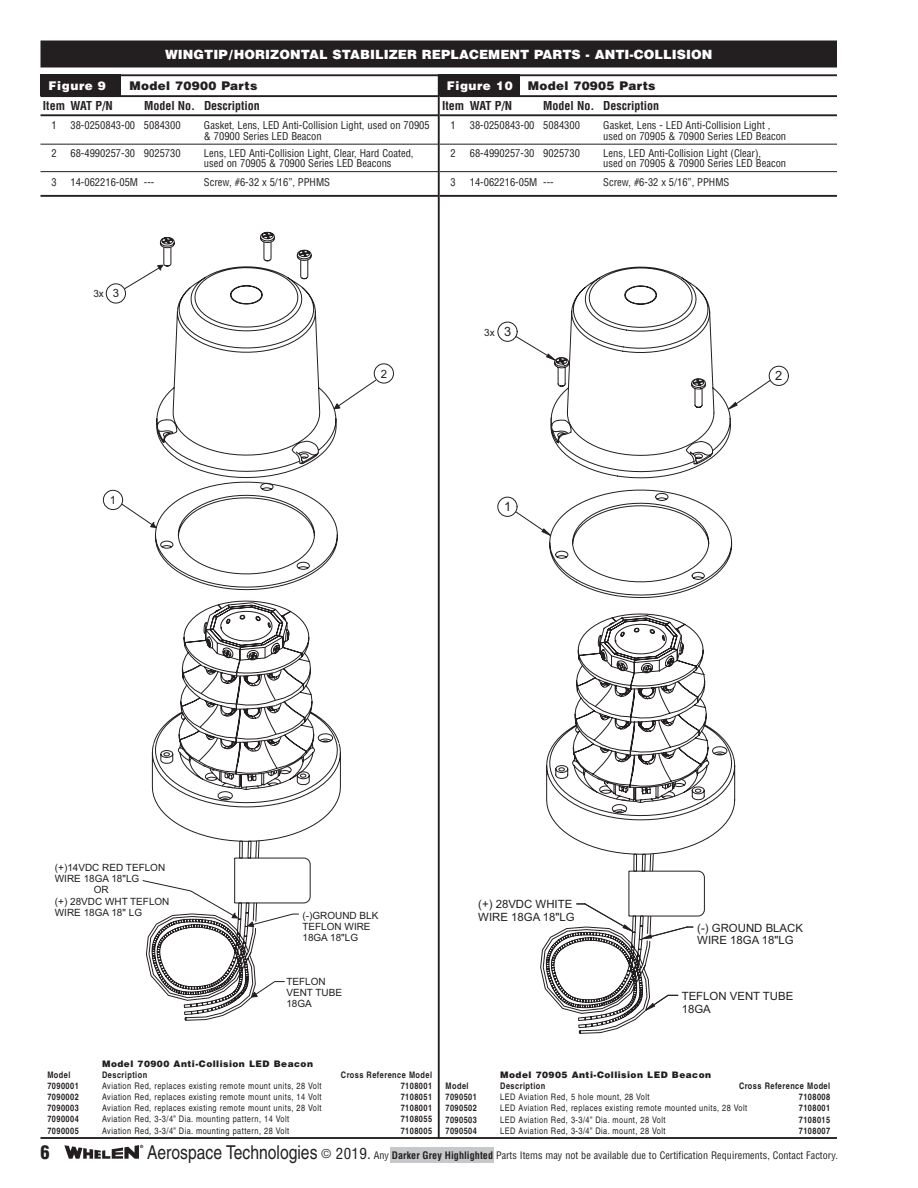
<style>
.page{position:relative;width:918px;height:1188px;background:#fff}
.page>*{position:absolute;margin:0;border:0;box-sizing:border-box;transform-origin:0 0}
.Aviation_Technologie{font:condensed 19.2px "Helvetica";color:#231f20}
.PAGE_No_FL_Left{font:900 condensed 18.3px "Helvetica";color:#231f20}
.copyright_2019{font:condensed 15px "Helvetica";color:#231f20}
.Page_Running_Head{font:900 12.75px "Helvetica";letter-spacing:.005em;color:#fff}
.t1{font:12.75px "Arial";color:#231f20}
.ITEM_HEAD{font:700 condensed 12px "Helvetica";color:#231f20}
.GREY_BAR_TYPE{font:900 12px "Helvetica";letter-spacing:.025em;color:#231f20}
.FIGURE{font:900 12px "Helvetica";letter-spacing:.05em;color:#fff}
.t2{font:11.4px/12.8px "Arial";color:#231f20}
.ITEM_COPY{font:condensed 10.5px/10.5px "Helvetica";color:#231f20}
.ITEM_COPY_End_EX_SPA{font:condensed 10.5px "Helvetica";color:#231f20}
.Running_foot_note{font:condensed 10.2px "Helvetica";letter-spacing:.005em;color:#231f20}
.t3{font:9.9px/11.1px "Arial";color:#231f20}
.CROSS_CHART{font:condensed 9px "Helvetica";letter-spacing:.05em;color:#231f20}
.CROSS_CHART-2{font:700 condensed 9px "Helvetica";letter-spacing:.05em;color:#231f20}
.CROSS_CHART_Subhead{font:700 condensed 9px "Helvetica";letter-spacing:.05em;color:#231f20}
.CROSS_CHART_Head{font:900 9px "Helvetica";letter-spacing:.05em;color:#231f20}
.t4{font:700 4.35px "Helvetica";color:#231f20}
.s1{font-size:11.4px}
.s2{font-size:12px}
.s3{font-weight:700}
</style>
<div class="page">
<svg style="left:152px;top:528px;width:189px;height:376px"></svg>
<svg style="left:133px;top:268px;width:24px;height:15px"></svg>
<svg style="left:142px;top:840px;width:157px;height:181px"></svg>
<svg style="left:103px;top:283px;width:291px;height:227px"></svg>
<svg style="left:157px;top:237px;width:176px;height:563px"></svg>
<svg style="left:199px;top:601px;width:93px;height:187px"></svg>
<svg style="left:260px;top:232px;width:15px;height:30px"></svg>
<svg style="left:546px;top:266px;width:189px;height:573px"></svg>
<svg style="left:552px;top:517px;width:176px;height:296px"></svg>
<svg style="left:556px;top:517px;width:148px;height:146px"></svg>
<svg style="left:596px;top:618px;width:87px;height:176px"></svg>
<svg style="left:522px;top:517px;width:31px;height:20px"></svg>
<svg style="left:497px;top:322px;width:292px;height:195px"></svg>
<svg style="left:540px;top:853px;width:165px;height:181px"></svg>
<div style="left:40px;top:75px;width:82px;height:21px;background:#231f20"></div>
<div style="left:439px;top:75px;width:81px;height:21px;background:#231f20"></div>
<div style="left:42px;top:42px;width:794px;height:24px;background:#231f20"></div>
<div style="left:40px;top:40px;width:797px;height:28px;border:2px solid #231f20"></div>
<hr style="left:40px;top:95px;width:398px;height:2px;background:#231f20">
<hr style="left:40px;top:114px;width:398px;height:2px;background:#231f20">
<hr style="left:40px;top:144px;width:398px;height:1px;background:#231f20">
<hr style="left:40px;top:171px;width:398px;height:1px;background:#231f20">
<hr style="left:40px;top:195px;width:398px;height:2px;background:#231f20">
<hr style="left:440px;top:95px;width:397px;height:2px;background:#231f20">
<hr style="left:440px;top:114px;width:397px;height:2px;background:#231f20">
<hr style="left:440px;top:144px;width:397px;height:1px;background:#231f20">
<hr style="left:440px;top:171px;width:397px;height:1px;background:#231f20">
<hr style="left:440px;top:195px;width:397px;height:2px;background:#231f20">
<div style="left:391px;top:1148px;width:103px;height:15px;background:#c7c8ca"></div>
<svg style="left:64px;top:1145px;width:75px;height:14px"></svg>
<hr style="left:40px;top:1137px;width:797px;height:2px;background:#231f20">
<hr style="left:40px;top:74px;width:797px;height:2px;background:#231f20">
<hr style="left:438px;top:74px;width:2px;height:1065px;background:#231f20">
<p class="Page_Running_Head" style="left:165px;top:46px;width:549px">WINGTIP/HORIZONTAL STABILIZER REPLACEMENT PARTS - ANTI-COLLISION</p>
<p class="FIGURE" style="left:49px;top:78px;width:59px">Figure 9</p>
<p class="GREY_BAR_TYPE" style="left:130px;top:78px;width:129px">Model 70900 Parts</p>
<p class="FIGURE" style="left:447px;top:78px;width:67px">Figure 10</p>
<p class="GREY_BAR_TYPE" style="left:528px;top:78px;width:129px">Model 70905 Parts</p>
<p class="ITEM_HEAD" style="left:43px;top:98px;width:71px">Item WAT P/N</p>
<p class="ITEM_HEAD" style="left:144px;top:98px;width:117px">Model No. Description</p>
<p class="ITEM_COPY" style="left:51px;top:120px;width:7px">1</p>
<p class="ITEM_COPY" style="left:70px;top:120px;width:112px">38-0250843-00 5084300</p>
<p class="ITEM_COPY" style="left:204px;top:120px;width:227px">Gasket, Lens, LED Anti-Collision Light, used on 70905 &amp; 70900 Series LED Beacon</p>
<p class="ITEM_COPY" style="left:51px;top:148px;width:7px">2</p>
<p class="ITEM_COPY" style="left:70px;top:148px;width:112px">68-4990257-30 9025730</p>
<p class="ITEM_COPY" style="left:204px;top:148px;width:211px">Lens, LED Anti-Collision Light, Clear, Hard Coated, used on 70905 &amp; 70900 Series LED Beacons</p>
<p class="ITEM_COPY_End_EX_SPA" style="left:51px;top:176px;width:7px">3</p>
<p class="ITEM_COPY_End_EX_SPA" style="left:70px;top:176px;width:85px">14-062216-05M ---</p>
<p class="ITEM_COPY_End_EX_SPA" style="left:204px;top:176px;width:128px">Screw, #6-32 x 5/16”, PPHMS</p>
<p class="ITEM_HEAD" style="left:442px;top:98px;width:71px">Item WAT P/N</p>
<p class="ITEM_HEAD" style="left:543px;top:98px;width:117px">Model No. Description</p>
<p class="ITEM_COPY" style="left:451px;top:120px;width:7px">1</p>
<p class="ITEM_COPY" style="left:470px;top:120px;width:112px">38-0250843-00 5084300</p>
<p class="ITEM_COPY" style="left:603px;top:120px;width:184px">Gasket, Lens - LED Anti-Collision Light , used on 70905 &amp; 70900 Series LED Beacon</p>
<p class="ITEM_COPY" style="left:451px;top:148px;width:7px">2</p>
<p class="ITEM_COPY" style="left:470px;top:148px;width:112px">68-4990257-30 9025730</p>
<p class="ITEM_COPY" style="left:603px;top:148px;width:184px">Lens, LED Anti-Collision Light (Clear),<br>used on 70905 &amp; 70900 Series LED Beacon</p>
<p class="ITEM_COPY_End_EX_SPA" style="left:451px;top:176px;width:7px">3</p>
<p class="ITEM_COPY_End_EX_SPA" style="left:470px;top:176px;width:85px">14-062216-05M ---</p>
<p class="ITEM_COPY_End_EX_SPA" style="left:603px;top:176px;width:128px">Screw, #6-32 x 5/16”, PPHMS</p>
<p class="t3" style="left:93px;top:288px;width:27px">3x <span class="s1">3</span></p>
<p class="t2" style="left:381px;top:367px;width:8px">2</p>
<p class="t3" style="left:484px;top:327px;width:12px">3x</p>
<p class="t1" style="left:504px;top:324px;width:9px">3</p>
<p class="t1" style="left:775px;top:369px;width:9px">2</p>
<p class="t2" style="left:110px;top:494px;width:8px">1</p>
<p class="t1" style="left:504px;top:500px;width:9px">1</p>
<p class="t3" style="left:55px;top:862px;width:112px">(+)14VDC RED TEFLON</p>
<p class="t3" style="left:55px;top:873px;width:86px">WIRE 18GA 18"LG</p>
<p class="t3" style="left:94px;top:884px;width:16px">OR</p>
<p class="t3" style="left:55px;top:896px;width:116px">(+) 28VDC WHT TEFLON</p>
<p class="t3" style="left:55px;top:907px;width:89px">WIRE 18GA 18" LG</p>
<p class="t3" style="left:302px;top:910px;width:77px">(-)GROUND BLK<br>TEFLON WIRE<br>18GA 18"LG</p>
<p class="t3" style="left:286px;top:976px;width:57px">TEFLON<br>VENT TUBE<br>18GA</p>
<p class="t2" style="left:478px;top:897px;width:98px">(+) 28VDC WHITE<br>WIRE 18GA 18"LG</p>
<p class="t2" style="left:697px;top:921px;width:107px">(-) GROUND BLACK<br>WIRE 18GA 18"LG</p>
<p class="t2" style="left:682px;top:990px;width:113px">TEFLON VENT TUBE<br>18GA</p>
<p class="CROSS_CHART_Head" style="left:102px;top:1058px;width:212px">Model 70900 Anti-Collision LED Beacon</p>
<p class="CROSS_CHART_Subhead" style="left:47px;top:1069px;width:25px">Model</p>
<p class="CROSS_CHART_Subhead" style="left:102px;top:1069px;width:47px">Description</p>
<p class="CROSS_CHART_Subhead" style="left:341px;top:1069px;width:93px">Cross Reference Model</p>
<p class="CROSS_CHART-2" style="left:47px;top:1080px;width:33px">7090001</p>
<p class="CROSS_CHART" style="left:102px;top:1081px;width:221px">Aviation Red, replaces existing remote mount units, 28 Volt</p>
<p class="CROSS_CHART-2" style="left:401px;top:1080px;width:33px">7108001</p>
<p class="CROSS_CHART-2" style="left:47px;top:1092px;width:33px">7090002</p>
<p class="CROSS_CHART" style="left:102px;top:1092px;width:221px">Aviation Red, replaces existing remote mount units, 14 Volt</p>
<p class="CROSS_CHART-2" style="left:401px;top:1092px;width:33px">7108051</p>
<p class="CROSS_CHART-2" style="left:47px;top:1103px;width:33px">7090003</p>
<p class="CROSS_CHART" style="left:102px;top:1103px;width:221px">Aviation Red, replaces existing remote mount units, 28 Volt</p>
<p class="CROSS_CHART-2" style="left:401px;top:1103px;width:33px">7108001</p>
<p class="CROSS_CHART-2" style="left:47px;top:1114px;width:33px">7090004</p>
<p class="CROSS_CHART" style="left:102px;top:1114px;width:189px">Aviation Red, 3-3/4” Dia. mounting pattern, 14 Volt</p>
<p class="CROSS_CHART-2" style="left:401px;top:1114px;width:33px">7108055</p>
<p class="CROSS_CHART-2" style="left:47px;top:1125px;width:33px">7090005</p>
<p class="CROSS_CHART" style="left:102px;top:1125px;width:189px">Aviation Red, 3-3/4” Dia. mounting pattern, 28 Volt</p>
<p class="CROSS_CHART-2" style="left:401px;top:1125px;width:33px">7108005</p>
<p class="CROSS_CHART_Head" style="left:500px;top:1069px;width:212px">Model 70905 Anti-Collision LED Beacon</p>
<p class="CROSS_CHART_Subhead" style="left:446px;top:1080px;width:25px">Model</p>
<p class="CROSS_CHART_Subhead" style="left:500px;top:1080px;width:47px">Description</p>
<p class="CROSS_CHART_Subhead" style="left:739px;top:1080px;width:93px">Cross Reference Model</p>
<p class="CROSS_CHART-2" style="left:446px;top:1092px;width:33px">7090501</p>
<p class="CROSS_CHART" style="left:500px;top:1092px;width:151px">LED Aviation Red, 5 hole mount, 28 Volt</p>
<p class="CROSS_CHART-2" style="left:799px;top:1092px;width:33px">7108008</p>
<p class="CROSS_CHART-2" style="left:446px;top:1103px;width:33px">7090502</p>
<p class="CROSS_CHART" style="left:500px;top:1103px;width:248px">LED Aviation Red, replaces existing remote mounted units, 28 Volt</p>
<p class="CROSS_CHART-2" style="left:799px;top:1103px;width:33px">7108001</p>
<p class="CROSS_CHART-2" style="left:446px;top:1114px;width:33px">7090503</p>
<p class="CROSS_CHART" style="left:500px;top:1114px;width:167px">LED Aviation Red, 3-3/4” Dia. mount, 28 Volt</p>
<p class="CROSS_CHART-2" style="left:799px;top:1114px;width:33px">7108015</p>
<p class="CROSS_CHART-2" style="left:446px;top:1125px;width:33px">7090504</p>
<p class="CROSS_CHART" style="left:500px;top:1125px;width:167px">LED Aviation Red, 3-3/4” Dia. mount, 28 Volt</p>
<p class="CROSS_CHART-2" style="left:799px;top:1125px;width:33px">7108007</p>
<p class="t4" style="left:140px;top:1144px;width:5px">®</p>
<p class="PAGE_No_FL_Left" style="left:40px;top:1141px;width:11px">6</p>
<p class="copyright_2019" style="left:321px;top:1144px;width:51px"><span class="s2">©</span> 2019.</p>
<p class="Running_foot_note" style="left:374px;top:1149px;width:466px">Any <span class="s3">Darker Grey Highlighted</span> Parts Items may not be available due to Certification Requirements, Contact Factory.</p>
<p class="Aviation_Technologie" style="left:147px;top:1141px;width:172px">Aerospace Technologies</p>
</div>
